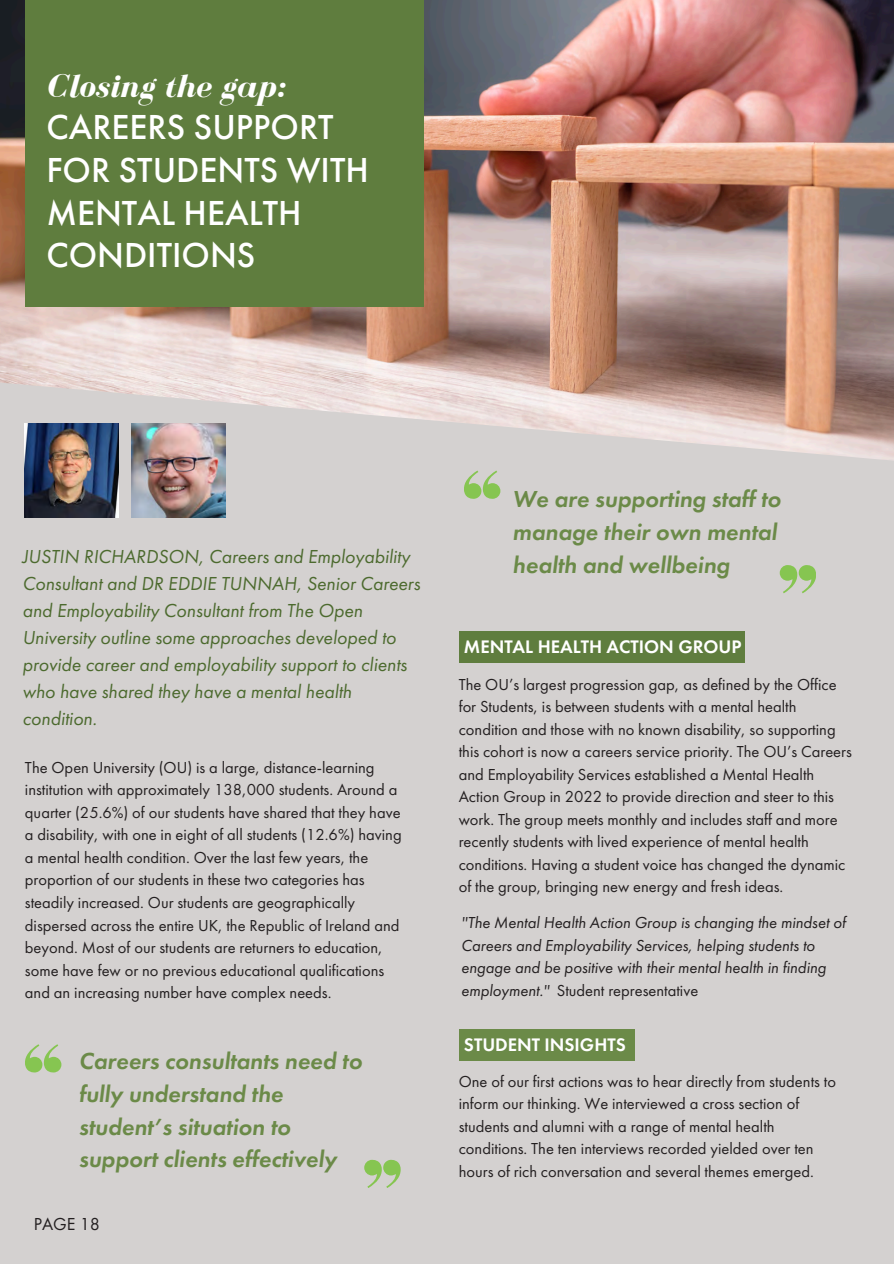
<style>
.page{position:relative;width:894px;height:1264px;background:#fff}
.page>*{position:absolute;margin:0;border:0;box-sizing:border-box;transform-origin:0 0}
.t1{font:500 36px/42.8px "Futura PT";color:#fff}
.t2{font:italic 700 33px "Bodoni FLF";color:#fff}
.t3{font:italic 600 24px/32.7px "Futura PT";color:#6b8a48}
.t4{font:italic 19.5px/27px "Futura PT";color:#4c6a2e}
.t5{font:600 18.75px "Futura PT";color:#fff}
.t6{font:18px "Futura PT";color:#231f20}
.t7{font:16.5px/22.5px "Futura PT";color:#231f20}
.t8{font:italic 16.5px/22.5px "Futura PT";color:#231f20}
.s1{font-style:normal}
</style>
<div class="page">
<div style="left:0;top:0;width:893px;height:1263px;background:#d4d1d0"></div>
<img style="left:0;top:0;width:893px;height:466px">
<img style="left:25px;top:424px;width:94px;height:93px">
<div style="left:25px;top:0;width:398px;height:307px;background:#5f7d3e"></div>
<img style="left:131px;top:424px;width:94px;height:93px">
<div style="left:458px;top:631px;width:286px;height:32px;background:#5f7d3e"></div>
<svg style="left:779px;top:565px;width:36px;height:28px"></svg>
<svg style="left:464px;top:471px;width:36px;height:28px"></svg>
<svg style="left:364px;top:1159px;width:36px;height:28px"></svg>
<svg style="left:25px;top:1044px;width:36px;height:28px"></svg>
<div style="left:458px;top:1029px;width:176px;height:32px;background:#6b8a48"></div>
<p class="t2" style="left:46px;top:69px;width:242px">Closing the gap:</p>
<p class="t1" style="left:46px;top:105px;width:324px">CAREERS SUPPORT<br>FOR STUDENTS WITH<br>MENTAL HEALTH<br>CONDITIONS</p>
<h3 class="t4" style="left:22px;top:542px;width:399px">JUSTIN RICHARDSON, Careers and Employability Consultant and DR EDDIE TUNNAH, Senior Careers and Employability Consultant from The Open University outline some approaches developed to provide career and employability support to clients who have shared they have a mental health condition.</h3>
<p class="t7" style="left:25px;top:756px;width:378px">The Open University (OU) is a large, distance-learning institution with approximately 138,000 students. Around a quarter (25.6%) of our students have shared that they have a disability, with one in eight of all students (12.6%) having a mental health condition. Over the last few years, the proportion of our students in these two categories has steadily increased. Our students are geographically dispersed across the entire UK, the Republic of Ireland and beyond. Most of our students are returners to education, some have few or no previous educational qualifications and an increasing number have complex needs.</p>
<p class="t3" style="left:79px;top:1044px;width:285px">Careers consultants need to fully understand the student’s situation to support clients effectively</p>
<p class="t6" style="left:34px;top:1211px;width:68px">PAGE 18</p>
<p class="t3" style="left:512px;top:483px;width:270px">We are supporting staff to manage their own mental health and wellbeing</p>
<h6 class="t5" style="left:464px;top:635px;width:279px">MENTAL HEALTH ACTION GROUP</h6>
<p class="t7" style="left:458px;top:672px;width:394px">The OU’s largest progression gap, as defined by the Office for Students, is between students with a mental health condition and those with no known disability, so supporting this cohort is now a careers service priority. The OU’s Careers and Employability Services established a Mental Health Action Group in 2022 to provide direction and steer to this work. The group meets monthly and includes staff and more recently students with lived experience of mental health conditions. Having a student voice has changed the dynamic of the group, bringing new energy and fresh ideas.</p>
<p class="t8" style="left:461px;top:911px;width:386px">''The Mental Health Action Group is changing the mindset of Careers and Employability Services, helping students to engage and be positive with their mental health in finding employment.'' <span class="s1">Student representative</span></p>
<p class="t5" style="left:464px;top:1032px;width:163px">STUDENT INSIGHTS</p>
<p class="t7" style="left:458px;top:1069px;width:379px">One of our first actions was to hear directly from students to inform our thinking. We interviewed a cross section of students and alumni with a range of mental health conditions. The ten interviews recorded yielded over ten hours of rich conversation and several themes emerged.</p>
</div>
